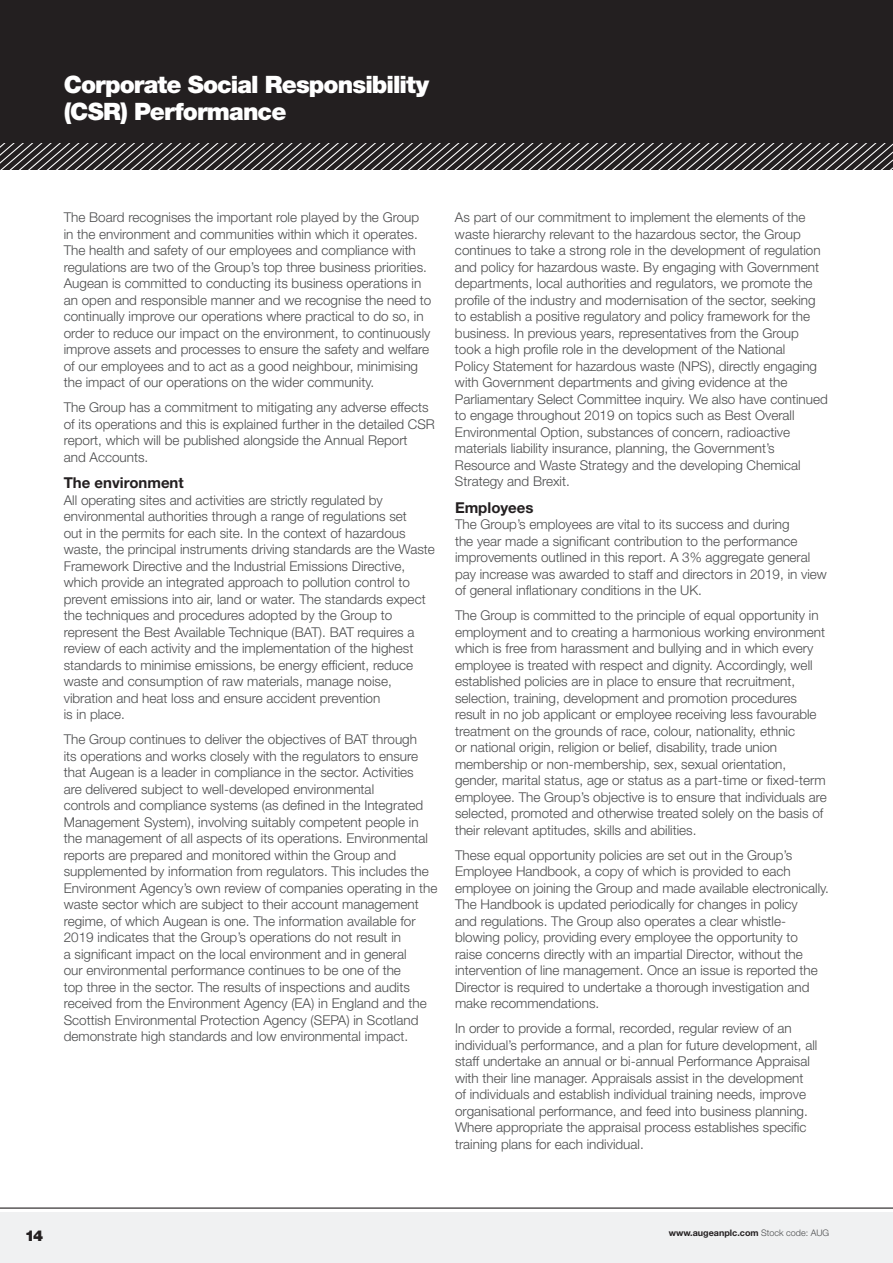
<style>
.page{position:relative;width:893px;height:1263px;background:#fff}
.page>*{position:absolute;margin:0;border:0;box-sizing:border-box;transform-origin:0 0}
.t1{font:900 24px/27px "Helvetica Neue LT Std";letter-spacing:-.04em;color:#fff}
.t2{font:700 15px "Helvetica Neue LT Std";color:#231f20}
.t3{font:900 15px "Helvetica Neue LT Std";color:#231f20}
.t4{font:300 13.5px/16.5px "Helvetica Neue LT Std";color:#4b4c4d}
.t5{font:700 9px "Helvetica Neue LT Std";color:#231f20}
.s1{font-weight:300;color:#4b4c4d}
</style>
<div class="page">
<div style="left:0;top:1212px;width:893px;height:51px;background:#f0f1f2"></div>
<hr style="left:0;top:1207px;width:893px;height:1px;background:#231f20">
<div style="left:0;top:0;width:893px;height:170px;background:#231f20"></div>
<svg style="left:0;top:144px;width:893px;height:26px"></svg>
<h1 class="t1" style="left:64px;top:71px;width:367px">Corporate Social Responsibility (CSR) Performance</h1>
<p class="t4" style="left:64px;top:209px;width:369px">The Board recognises the important role played by the Group in the environment and communities within which it operates.<br>The health and safety of our employees and compliance with regulations are two of the Group’s top three business priorities.<br>Augean is committed to conducting its business operations in an open and responsible manner and we recognise the need to continually improve our operations where practical to do so, in order to reduce our impact on the environment, to continuously improve assets and processes to ensure the safety and welfare of our employees and to act as a good neighbour, minimising the impact of our operations on the wider community.</p>
<p class="t4" style="left:64px;top:399px;width:373px">The Group has a commitment to mitigating any adverse effects of its operations and this is explained further in the detailed CSR report, which will be published alongside the Annual Report<br>and Accounts.</p>
<p class="t2" style="left:64px;top:474px;width:122px">The environment</p>
<p class="t4" style="left:64px;top:491px;width:373px">All operating sites and activities are strictly regulated by environmental authorities through a range of regulations set<br>out in the permits for each site. In the context of hazardous waste, the principal instruments driving standards are the Waste Framework Directive and the Industrial Emissions Directive, which provide an integrated approach to pollution control to prevent emissions into air, land or water. The standards expect the techniques and procedures adopted by the Group to represent the Best Available Technique (BAT). BAT requires a review of each activity and the implementation of the highest standards to minimise emissions, be energy efficient, reduce waste and consumption of raw materials, manage noise, vibration and heat loss and ensure accident prevention<br>is in place.</p>
<p class="t4" style="left:64px;top:731px;width:375px">The Group continues to deliver the objectives of BAT through<br>its operations and works closely with the regulators to ensure that Augean is a leader in compliance in the sector. Activities<br>are delivered subject to well-developed environmental<br>controls and compliance systems (as defined in the Integrated Management System), involving suitably competent people in the management of all aspects of its operations. Environmental reports are prepared and monitored within the Group and supplemented by information from regulators. This includes the Environment Agency’s own review of companies operating in the waste sector which are subject to their account management regime, of which Augean is one. The information available for 2019 indicates that the Group’s operations do not result in<br>a significant impact on the local environment and in general<br>our environmental performance continues to be one of the<br>top three in the sector. The results of inspections and audits received from the Environment Agency (EA) in England and the Scottish Environmental Protection Agency (SEPA) in Scotland demonstrate high standards and low environmental impact.</p>
<p class="t4" style="left:455px;top:209px;width:374px">As part of our commitment to implement the elements of the waste hierarchy relevant to the hazardous sector, the Group continues to take a strong role in the development of regulation and policy for hazardous waste. By engaging with Government departments, local authorities and regulators, we promote the profile of the industry and modernisation of the sector, seeking to establish a positive regulatory and policy framework for the business. In previous years, representatives from the Group took a high profile role in the development of the National<br>Policy Statement for hazardous waste (NPS), directly engaging with Government departments and giving evidence at the Parliamentary Select Committee inquiry. We also have continued to engage throughout 2019 on topics such as Best Overall Environmental Option, substances of concern, radioactive materials liability insurance, planning, the Government’s Resource and Waste Strategy and the developing Chemical Strategy and Brexit.</p>
<p class="t2" style="left:455px;top:498px;width:80px">Employees</p>
<p class="t4" style="left:455px;top:516px;width:373px">The Group’s employees are vital to its success and during<br>the year made a significant contribution to the performance improvements outlined in this report. A 3% aggregate general pay increase was awarded to staff and directors in 2019, in view of general inflationary conditions in the UK.</p>
<p class="t4" style="left:455px;top:607px;width:373px">The Group is committed to the principle of equal opportunity in employment and to creating a harmonious working environment which is free from harassment and bullying and in which every employee is treated with respect and dignity. Accordingly, well established policies are in place to ensure that recruitment, selection, training, development and promotion procedures result in no job applicant or employee receiving less favourable treatment on the grounds of race, colour, nationality, ethnic<br>or national origin, religion or belief, disability, trade union membership or non-membership, sex, sexual orientation, gender, marital status, age or status as a part-time or fixed-term employee. The Group’s objective is to ensure that individuals are selected, promoted and otherwise treated solely on the basis of their relevant aptitudes, skills and abilities.</p>
<p class="t4" style="left:455px;top:846px;width:375px">These equal opportunity policies are set out in the Group’s Employee Handbook, a copy of which is provided to each employee on joining the Group and made available electronically.<br>The Handbook is updated periodically for changes in policy<br>and regulations. The Group also operates a clear whistle&shy;blowing policy, providing every employee the opportunity to<br>raise concerns directly with an impartial Director, without the intervention of line management. Once an issue is reported the Director is required to undertake a thorough investigation and make recommendations.</p>
<p class="t4" style="left:455px;top:1020px;width:364px">In order to provide a formal, recorded, regular review of an individual’s performance, and a plan for future development, all staff undertake an annual or bi-annual Performance Appraisal with their line manager. Appraisals assist in the development of individuals and establish individual training needs, improve organisational performance, and feed into business planning.<br>Where appropriate the appraisal process establishes specific training plans for each individual.</p>
<p class="t3" style="left:25px;top:1226px;width:20px">14</p>
<p class="t5" style="left:669px;top:1228px;width:162px">www.augeanplc.com <span class="s1">Stock code: AUG</span></p>
</div>
